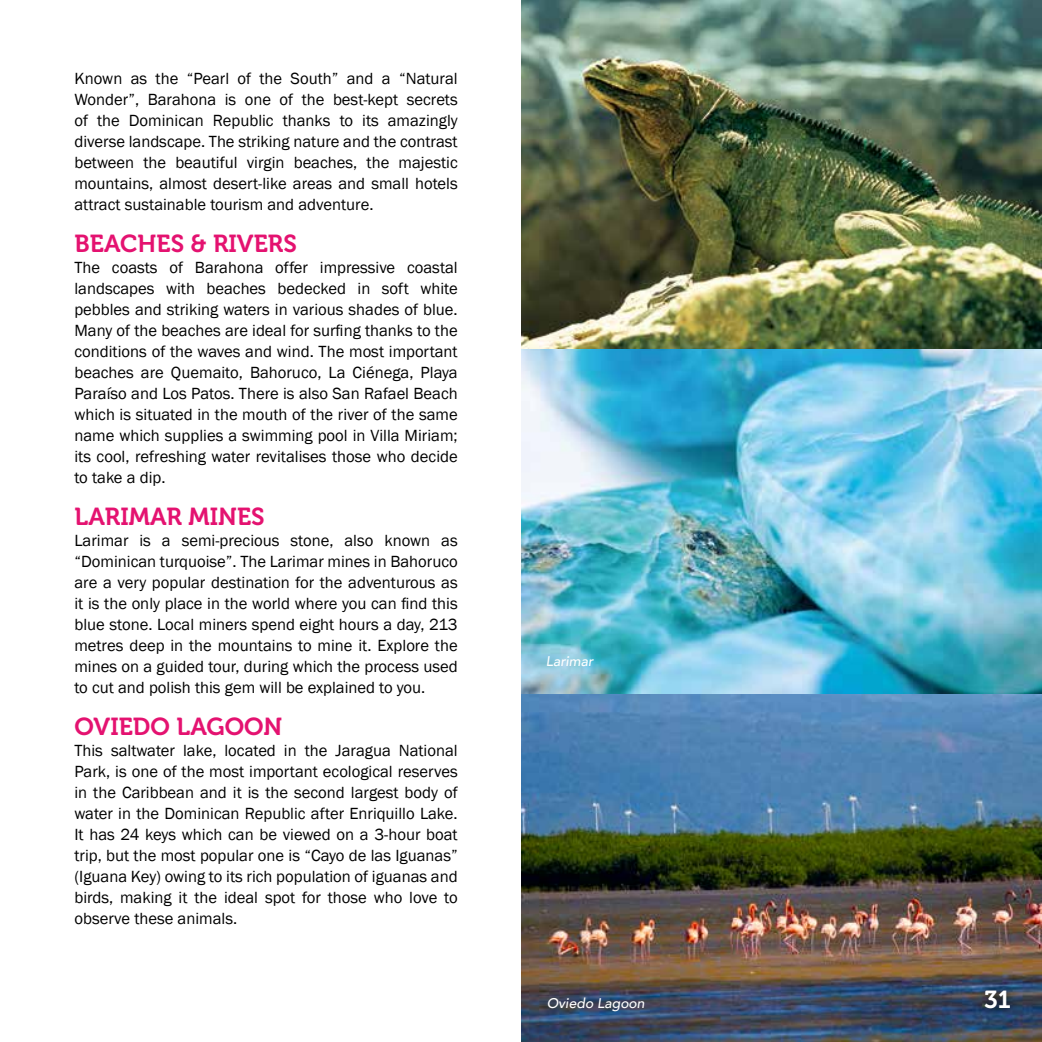
<style>
.page{position:relative;width:1042px;height:1042px;background:#fff}
.page>*{position:absolute;margin:0;border:0;box-sizing:border-box;transform-origin:0 0}
.t1{font:24.5px "Museo 700";color:#e41270}
.t2{font:24.5px "Museo 700";color:#fff}
.t3{font:16.62px/21px "Franklin Gothic";color:#000;text-align:justify}
.t4{font:italic 500 14px "Avenir";color:#fff}
</style>
<div class="page">
<img style="left:521px;top:349px;width:521px;height:345px">
<img style="left:521px;top:694px;width:521px;height:348px">
<img style="left:521px;top:0;width:521px;height:349px">
<div style="left:977px;top:981px;width:42px;height:37px;background:#000;opacity:.75"></div>
<p class="t3" style="left:74px;top:68px;width:385px">Known as the “Pearl of the South” and a “Natural Wonder”, Barahona is one of the best-kept secrets of the Dominican Republic thanks to its amazingly diverse landscape. The striking nature and the contrast between the beautiful virgin beaches, the majestic mountains, almost desert-like areas and small hotels attract sustainable tourism and adventure.</p>
<h1 class="t1" style="left:74px;top:230px;width:224px">BEACHES &amp; RIVERS</h1>
<p class="t3" style="left:74px;top:257px;width:385px">The coasts of Barahona offer impressive coastal landscapes with beaches bedecked in soft white pebbles and striking waters in various shades of blue.<br>Many of the beaches are ideal for surfing thanks to the conditions of the waves and wind. The most important beaches are Quemaito, Bahoruco, La Ciénega, Playa Paraíso and Los Patos. There is also San Rafael Beach which is situated in the mouth of the river of the same name which supplies a swimming pool in Villa Miriam; its cool, refreshing water revitalises those who decide to take a dip.</p>
<h1 class="t1" style="left:74px;top:503px;width:192px">LARIMAR MINES</h1>
<p class="t3" style="left:74px;top:530px;width:385px">Larimar is a semi-precious stone, also known as “Dominican turquoise”. The Larimar mines in Bahoruco are a very popular destination for the adventurous as it is the only place in the world where you can find this blue stone. Local miners spend eight hours a day, 213 metres deep in the mountains to mine it. Explore the mines on a guided tour, during which the process used to cut and polish this gem will be explained to you.</p>
<h1 class="t1" style="left:74px;top:713px;width:210px">OVIEDO LAGOON</h1>
<p class="t3" style="left:74px;top:740px;width:385px">This saltwater lake, located in the Jaragua National Park, is one of the most important ecological reserves in the Caribbean and it is the second largest body of water in the Dominican Republic after Enriquillo Lake.<br>It has 24 keys which can be viewed on a 3-hour boat trip, but the most popular one is “Cayo de las Iguanas” (Iguana Key) owing to its rich population of iguanas and birds, making it the ideal spot for those who love to observe these animals.</p>
<p class="t4" style="left:546px;top:652px;width:49px">Larimar</p>
<p class="t4" style="left:547px;top:995px;width:100px">Oviedo Lagoon</p>
<h1 class="t2" style="left:984px;top:986px;width:28px">31</h1>
</div>
